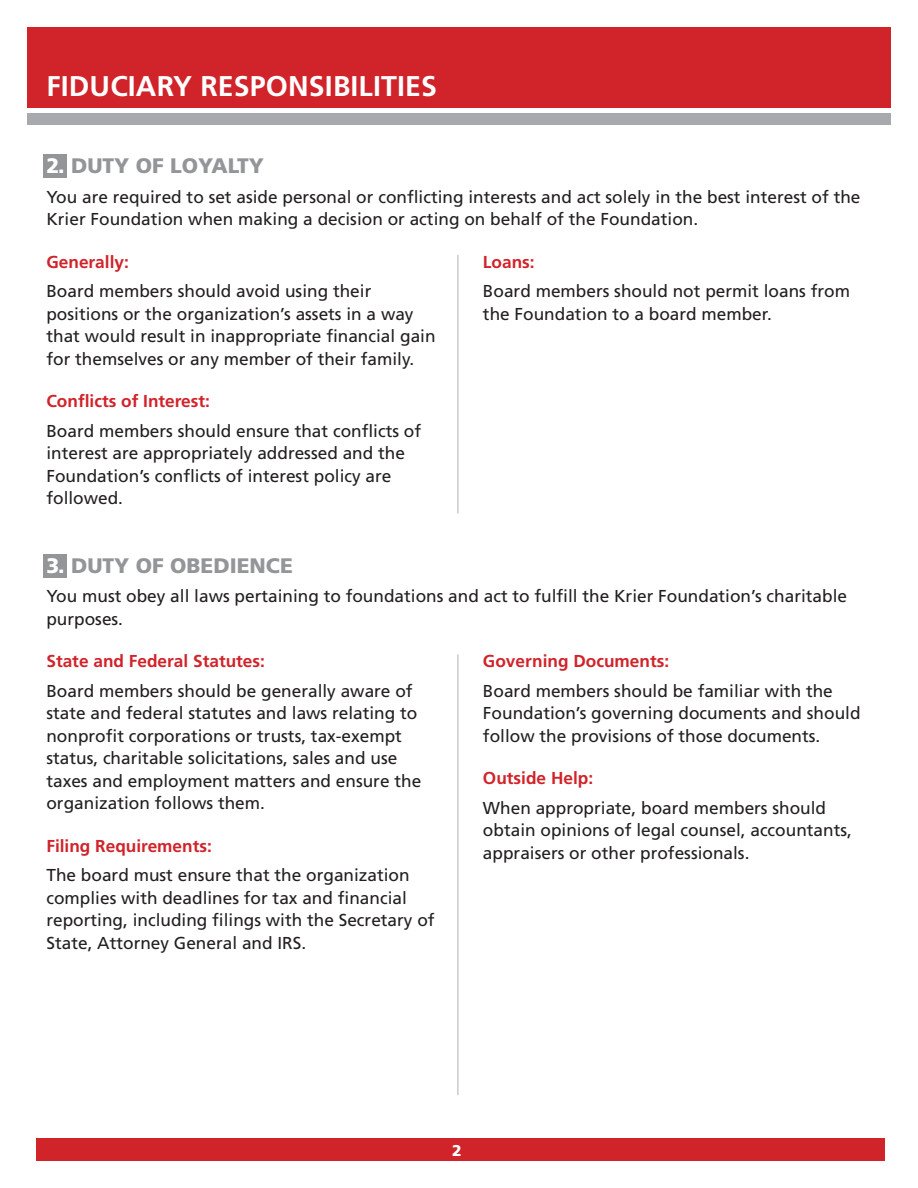
<style>
.page{position:relative;width:918px;height:1188px;background:#fff}
.page>*{position:absolute;margin:0;border:0;box-sizing:border-box;transform-origin:0 0}
.t1{font:700 28.5px "Frutiger LT Std";letter-spacing:.005em;color:#fff}
.t2{font:900 21px "Frutiger LT Std";color:#939598}
.t3{font:17.25px/22.5px "Frutiger LT Std";color:#231f20}
.t4{font:700 17.25px "Frutiger LT Std";color:#d1232a}
.t5{font:900 15.6px "Frutiger LT Std";color:#fff}
.s1{color:#fff}
</style>
<div class="page">
<div style="left:43px;top:555px;width:24px;height:23px;background:#939598"></div>
<div style="left:43px;top:155px;width:24px;height:23px;background:#939598"></div>
<div style="left:27px;top:113px;width:864px;height:11px;background:#a8a9ad"></div>
<div style="left:27px;top:27px;width:864px;height:81px;background:#d1232a"></div>
<hr style="left:457px;top:255px;width:2px;height:258px;background:#c9cacc">
<div style="left:36px;top:1138px;width:849px;height:23px;background:#d1232a"></div>
<hr style="left:457px;top:654px;width:2px;height:441px;background:#c9cacc">
<p class="t1" style="left:46px;top:69px;width:392px">FIDUCIARY RESPONSIBILITIES</p>
<p class="t2" style="left:46px;top:153px;width:219px"><span class="s1">2.</span> DUTY OF LOYALTY</p>
<p class="t3" style="left:46px;top:185px;width:816px">You are required to set aside personal or conflicting interests and act solely in the best interest of the<br>Krier Foundation when making a decision or acting on behalf of the Foundation.</p>
<p class="t4" style="left:46px;top:252px;width:84px">Generally:</p>
<p class="t3" style="left:46px;top:280px;width:391px">Board members should avoid using their positions or the organization’s assets in a way that would result in inappropriate financial gain for themselves or any member of their family.</p>
<p class="t4" style="left:46px;top:391px;width:165px">Conflicts of Interest:</p>
<p class="t3" style="left:46px;top:419px;width:376px">Board members should ensure that conflicts of interest are appropriately addressed and the Foundation’s conflicts of interest policy are followed.</p>
<p class="t4" style="left:483px;top:252px;width:53px">Loans:</p>
<p class="t3" style="left:483px;top:280px;width:369px">Board members should not permit loans from the Foundation to a board member.</p>
<p class="t2" style="left:46px;top:553px;width:248px"><span class="s1">3.</span> DUTY OF OBEDIENCE</p>
<p class="t3" style="left:46px;top:585px;width:802px">You must obey all laws pertaining to foundations and act to fulfill the Krier Foundation’s charitable purposes.</p>
<p class="t4" style="left:46px;top:651px;width:220px">State and Federal Statutes:</p>
<p class="t3" style="left:46px;top:679px;width:376px">Board members should be generally aware of state and federal statutes and laws relating to nonprofit corporations or trusts, tax-exempt status, charitable solicitations, sales and use taxes and employment matters and ensure the organization follows them.</p>
<p class="t4" style="left:46px;top:836px;width:167px">Filing Requirements:</p>
<p class="t3" style="left:46px;top:864px;width:390px">The board must ensure that the organization complies with deadlines for tax and financial reporting, including filings with the Secretary of State, Attorney General and IRS.</p>
<p class="t4" style="left:483px;top:651px;width:188px">Governing Documents:</p>
<p class="t3" style="left:483px;top:679px;width:379px">Board members should be familiar with the<br>Foundation’s governing documents and should follow the provisions of those documents.</p>
<p class="t4" style="left:483px;top:768px;width:112px">Outside Help:</p>
<p class="t3" style="left:483px;top:796px;width:371px">When appropriate, board members should obtain opinions of legal counsel, accountants, appraisers or other professionals.</p>
<p class="t5" style="left:452px;top:1141px;width:11px">2</p>
</div>
